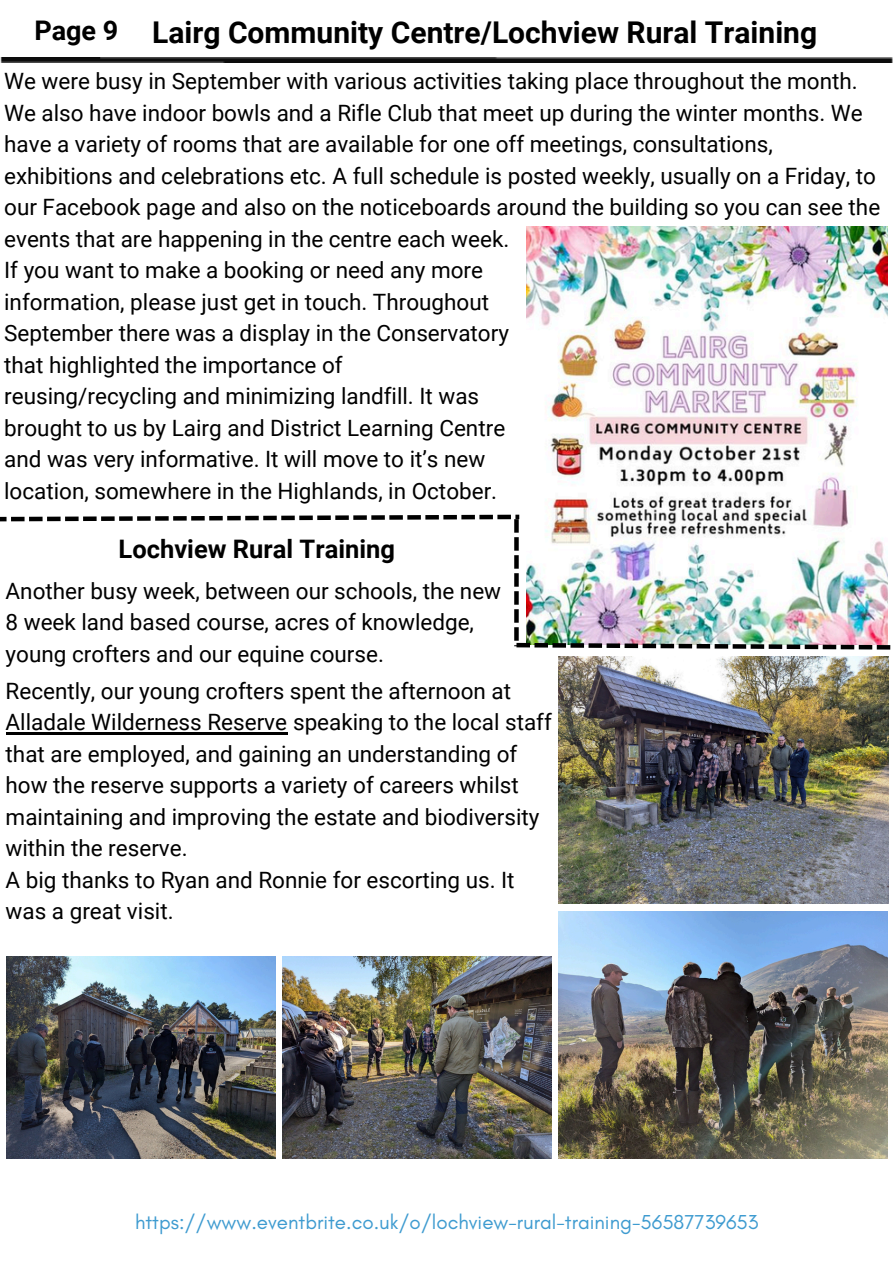
<style>
.page{position:relative;width:894px;height:1264px;background:#fff}
.page>*{position:absolute;margin:0;border:0;box-sizing:border-box;transform-origin:0 0}
.t1{font:700 30px "Roboto";color:#000}
.t2{font:700 27px "Roboto";color:#000}
.t3{font:700 25.5px "Roboto";color:#000}
.t4{font:22.5px/31.5px "Roboto";color:#000}
.t5{font:20.55px "Glacial Indifference";color:#3e9bd0}
</style>
<div class="page">
<img style="left:0;top:57px;width:893px;height:6px">
<img style="left:526px;top:226px;width:361px;height:288px">
<img style="left:282px;top:956px;width:269px;height:202px">
<img style="left:0;top:514px;width:891px;height:135px">
<img style="left:6px;top:956px;width:269px;height:202px">
<img style="left:558px;top:911px;width:329px;height:247px">
<img style="left:558px;top:656px;width:329px;height:247px">
<hr style="left:6px;top:732px;width:281px;height:2px;background:#000">
<p class="t2" style="left:34px;top:15px;width:86px">Page 9</p>
<p class="t1" style="left:152px;top:15px;width:666px">Lairg Community Centre/Lochview Rural Training</p>
<h1 class="t4" style="left:4px;top:66px;width:877px">We were busy in September with various activities taking place throughout the month.<br>We also have indoor bowls and a Rifle Club that meet up during the winter months. We have a variety of rooms that are available for one off meetings, consultations, exhibitions and celebrations etc. A full schedule is posted weekly, usually on a Friday, to our Facebook page and also on the noticeboards around the building so you can see the events that are happening in the centre each week.</h1>
<p class="t4" style="left:4px;top:255px;width:506px">If you want to make a booking or need any more information, please just get in touch. Throughout September there was a display in the Conservatory that highlighted the importance of reusing/recycling and minimizing landfill. It was brought to us by Lairg and District Learning Centre and was very informative. It will move to it’s new location, somewhere in the Highlands, in October.</p>
<p class="t3" style="left:118px;top:534px;width:278px">Lochview Rural Training</p>
<p class="t4" style="left:6px;top:575px;width:497px">Another busy week, between our schools, the new<br>8 week land based course, acres of knowledge, young crofters and our equine course.</p>
<p class="t4" style="left:6px;top:675px;width:547px">Recently, our young crofters spent the afternoon at Alladale Wilderness Reserve speaking to the local staff that are employed, and gaining an understanding of how the reserve supports a variety of careers whilst maintaining and improving the estate and biodiversity within the reserve.</p>
<p class="t4" style="left:6px;top:864px;width:510px">A big thanks to Ryan and Ronnie for escorting us. It was a great visit.</p>
<p class="t5" style="left:135px;top:1209px;width:625px">https://www.eventbrite.co.uk/o/lochview-rural-training-56587739653</p>
</div>
